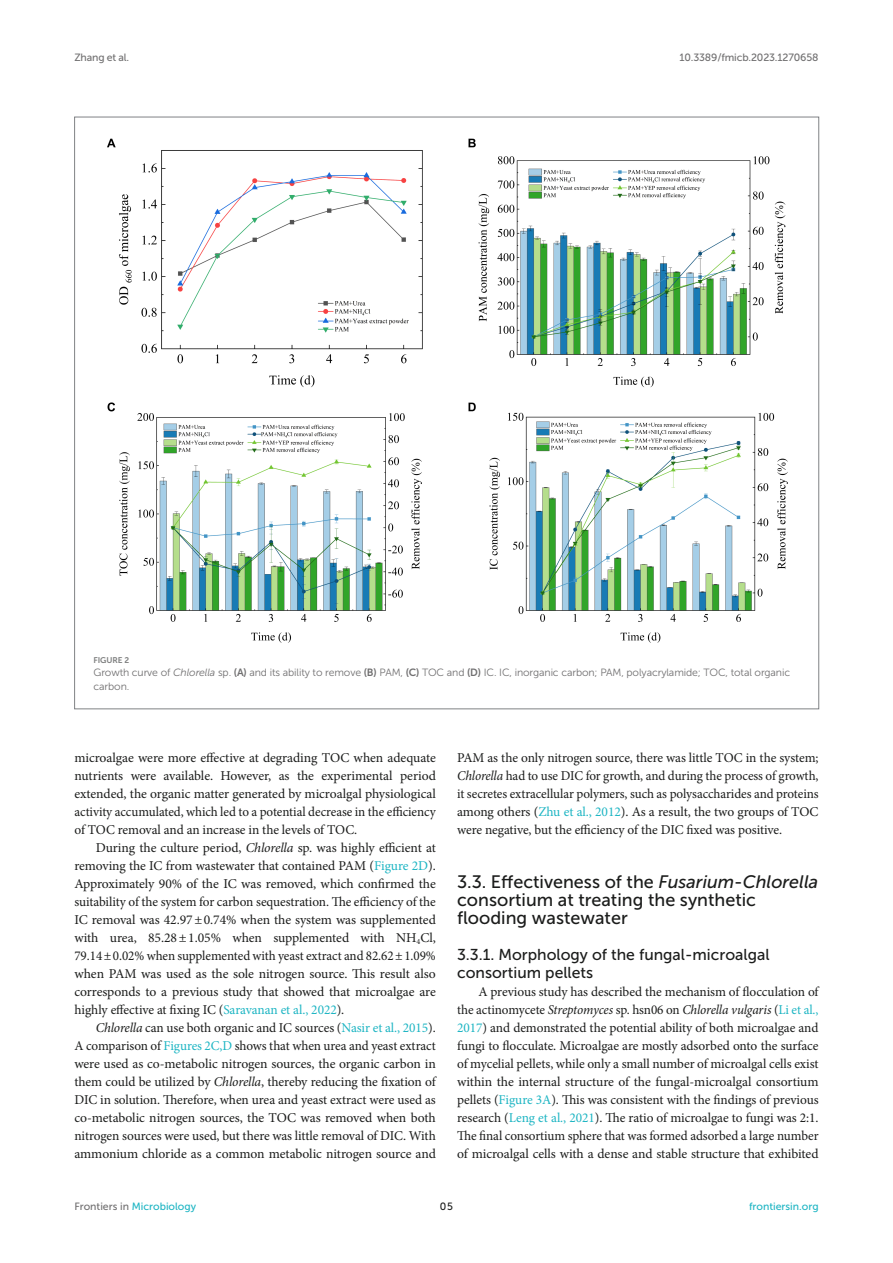
<style>
.page{position:relative;width:893px;height:1263px;background:#fff}
.page>*{position:absolute;margin:0;border:0;box-sizing:border-box;transform-origin:0 0}
.HEAD_2{font:18px/18px "Museo Sans 500";color:#1b1c1b}
.HEAD_3_after_HEAD_2{font:15.75px/18px "Museo Sans 500";color:#1b1c1b}
.TEXT{font:13.5px/18px "Minion Pro";letter-spacing:-.005em;color:#1b1c1b;text-align:justify}
.TEXT_FLUSH{font:13.5px/18px "Minion Pro";letter-spacing:-.005em;color:#1b1c1b;text-align:justify}
.FIG_LEG{font:10.5px/13.5px "Museo Sans 300";letter-spacing:-.01em;color:#706f70}
.t1{font:10.5px "Museo Sans 500";color:#1db5c3}
.t2{font:10.5px "Museo Sans 500";letter-spacing:-.015em;color:#706f70}
.t3{font:10.5px "Museo Sans 500";color:#1b1c1b}
.FIG_HD{font:8.25px "Museo Sans 700";letter-spacing:-.01em;color:#7e7f7f}
.s1{font-style:italic}
.s2{font-family:"Museo Sans 700"}
.s3{color:#1db5c3}
.s4{color:#706f70}
</style>
<div class="page">
<img style="left:107px;top:138px;width:681px;height:505px">
<p class="t2" style="left:74px;top:51px;width:56px">Zhang et al.</p>
<p class="t2" style="left:679px;top:51px;width:140px">10.3389/fmicb.2023.1270658</p>
<p class="FIG_HD" style="left:94px;top:655px;width:37px">FIGURE 2</p>
<p class="FIG_LEG" style="left:94px;top:666px;width:698px">Growth curve of <span class="s1">Chlorella</span> sp. <span class="s2">(A)</span> and its ability to remove <span class="s2">(B)</span> PAM, <span class="s2">(C)</span> TOC and <span class="s2">(D)</span> IC. IC, inorganic carbon; PAM, polyacrylamide; TOC, total organic carbon.</p>
<p class="TEXT_FLUSH" style="left:74px;top:749px;width:363px">microalgae were more effective at degrading TOC when adequate nutrients were available. However, as the experimental period extended, the organic matter generated by microalgal physiological activity accumulated, which led to a potential decrease in the efficiency of TOC removal and an increase in the levels of TOC.</p>
<p class="TEXT" style="left:74px;top:839px;width:363px;text-indent:21px">During the culture period, <span class="s1">Chlorella</span> sp. was highly efficient at removing the IC from wastewater that contained PAM (<span class="s3">Figure 2D</span>).<br>Approximately 90% of the IC was removed, which confirmed the suitability of the system for carbon sequestration. The efficiency of the IC removal was 42.97±0.74% when the system was supplemented with urea, 85.28±1.05% when supplemented with NH<sub>4</sub>Cl, 79.14±0.02% when supplemented with yeast extract and 82.62±1.09% when PAM was used as the sole nitrogen source. This result also corresponds to a previous study that showed that microalgae are highly effective at fixing IC (<span class="s3">Saravanan et al., 2022</span>).</p>
<p class="TEXT" style="left:74px;top:1019px;width:363px;text-indent:21px"><span class="s1">Chlorella</span> can use both organic and IC sources (<span class="s3">Nasir et al., 2015</span>).<br>A comparison of <span class="s3">Figures 2C,D</span> shows that when urea and yeast extract were used as co-metabolic nitrogen sources, the organic carbon in them could be utilized by <span class="s1">Chlorella</span>, thereby reducing the fixation of DIC in solution. Therefore, when urea and yeast extract were used as co-metabolic nitrogen sources, the TOC was removed when both nitrogen sources were used, but there was little removal of DIC. With ammonium chloride as a common metabolic nitrogen source and</p>
<p class="TEXT" style="left:457px;top:749px;width:363px">PAM as the only nitrogen source, there was little TOC in the system; <span class="s1">Chlorella</span> had to use DIC for growth, and during the process of growth, it secretes extracellular polymers, such as polysaccharides and proteins among others (<span class="s3">Zhu et al., 2012</span>). As a result, the two groups of TOC were negative, but the efficiency of the DIC fixed was positive.</p>
<p class="HEAD_2" style="left:457px;top:873px;width:363px">3.3. Effectiveness of the <span class="s1">Fusarium</span>-<span class="s1">Chlorella </span>consortium at treating the synthetic flooding wastewater</p>
<p class="HEAD_3_after_HEAD_2" style="left:457px;top:946px;width:314px">3.3.1. Morphology of the fungal-microalgal consortium pellets</p>
<p class="TEXT_FLUSH" style="left:457px;top:983px;width:363px;text-indent:21px">A previous study has described the mechanism of flocculation of the actinomycete <span class="s1">Streptomyces</span> sp. hsn06 on <span class="s1">Chlorella vulgaris</span> (<span class="s3">Li et al., 2017</span>) and demonstrated the potential ability of both microalgae and fungi to flocculate. Microalgae are mostly adsorbed onto the surface of mycelial pellets, while only a small number of microalgal cells exist within the internal structure of the fungal-microalgal consortium pellets (<span class="s3">Figure 3A</span>). This was consistent with the findings of previous research (<span class="s3">Leng et al., 2021</span>). The ratio of microalgae to fungi was 2:1.<br>The final consortium sphere that was formed adsorbed a large number of microalgal cells with a dense and stable structure that exhibited</p>
<p class="t1" style="left:74px;top:1200px;width:123px"><span class="s4">Frontiers in</span> Microbiology</p>
<p class="t3" style="left:440px;top:1200px;width:14px">05</p>
<p class="t1" style="left:749px;top:1200px;width:71px">frontiersin.org</p>
</div>
